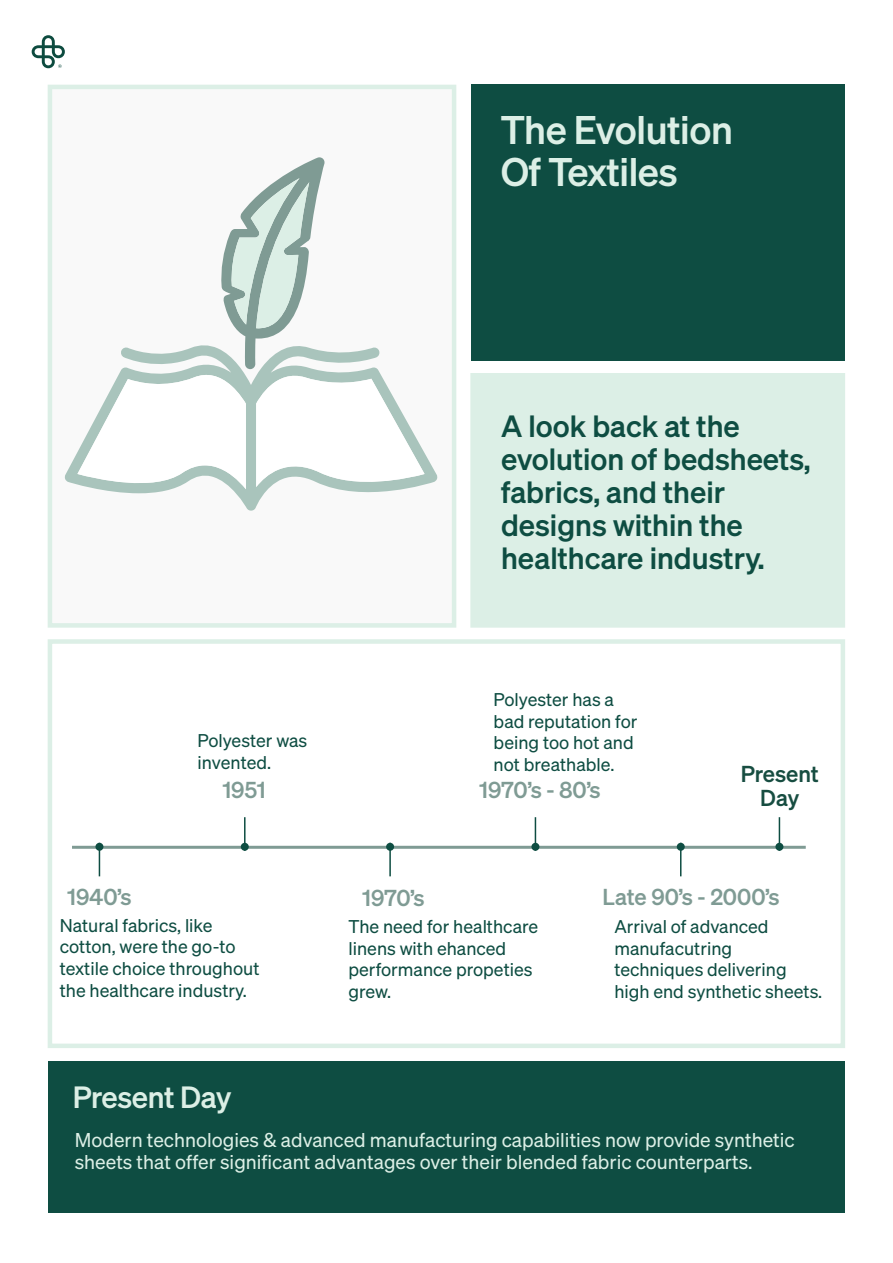
<style>
.page{position:relative;width:893px;height:1263px;background:#fff}
.page>*{position:absolute;margin:0;border:0;box-sizing:border-box;transform-origin:0 0}
.t1{font:39px/42px "Sohne Kraftig";letter-spacing:-.01em;color:#dcefe6}
.t2{font:30px/33px "Sohne Kraftig";color:#0e4d42}
.t3{font:30px "Sohne Kraftig";letter-spacing:-.01em;color:#dcefe6}
.t4{font:22.5px "Sohne Kraftig";color:#7f9b94}
.t5{font:22.5px/24px "Sohne Kraftig";color:#174d41;text-align:center}
.t6{font:19.5px/22.5px "Sohne Buch";color:#dcefe6}
.t7{font:18px/21.6px "Sohne Buch";color:#0e4d42}
</style>
<div class="page">
<svg style="left:32px;top:35px;width:33px;height:33px"></svg>
<div style="left:471px;top:84px;width:374px;height:277px;background:#0e4d42"></div>
<div style="left:48px;top:85px;width:408px;height:543px;background:#f9f9f9;border:4px solid #dcefe6"></div>
<div style="left:470px;top:373px;width:375px;height:255px;background:#dcefe6;border:4px solid #dcefe6"></div>
<div style="left:48px;top:639px;width:797px;height:409px;border:4px solid #dcefe6"></div>
<div style="left:48px;top:1061px;width:797px;height:151px;background:#0e4d42"></div>
<hr style="left:72px;top:846px;width:734px;height:3px;background:#7f9b94">
<div style="left:677px;top:843px;width:8px;height:8px;background:#0e4d42;border-radius:50%"></div>
<hr style="left:680px;top:843px;width:1px;height:33px;background:#0e4d42">
<div style="left:531px;top:843px;width:8px;height:8px;background:#0e4d42;border-radius:50%"></div>
<hr style="left:535px;top:817px;width:1px;height:34px;background:#0e4d42">
<div style="left:386px;top:843px;width:8px;height:8px;background:#0e4d42;border-radius:50%"></div>
<hr style="left:389px;top:843px;width:2px;height:33px;background:#0e4d42">
<div style="left:241px;top:843px;width:8px;height:8px;background:#0e4d42;border-radius:50%"></div>
<hr style="left:244px;top:817px;width:2px;height:34px;background:#0e4d42">
<div style="left:775px;top:843px;width:8px;height:8px;background:#0e4d42;border-radius:50%"></div>
<hr style="left:779px;top:817px;width:1px;height:34px;background:#0e4d42">
<div style="left:95px;top:843px;width:8px;height:8px;background:#0e4d42;border-radius:50%"></div>
<hr style="left:99px;top:843px;width:1px;height:33px;background:#0e4d42">
<svg style="left:65px;top:453px;width:372px;height:58px"></svg>
<svg style="left:77px;top:157px;width:348px;height:335px"></svg>
<h1 class="t1" style="left:501px;top:108px;width:234px">The Evolution<br>Of Textiles</h1>
<h2 class="t2" style="left:501px;top:409px;width:311px">A look back at the evolution of bedsheets, fabrics, and their designs within the healthcare industry.</h2>
<p class="t7" style="left:198px;top:729px;width:111px">Polyester was invented.</p>
<p class="t4" style="left:222px;top:776px;width:45px">1951</p>
<p class="t4" style="left:67px;top:883px;width:66px">1940’s</p>
<p class="t7" style="left:60px;top:914px;width:201px">Natural fabrics, like cotton, were the go-to textile choice throughout the healthcare industry.</p>
<h2 class="t3" style="left:73px;top:1078px;width:160px">Present Day</h2>
<p class="t7" style="left:494px;top:689px;width:145px">Polyester has a bad reputation for being too hot and not breathable.</p>
<p class="t4" style="left:479px;top:776px;width:123px">1970’s - 80’s</p>
<p class="t5" style="left:741px;top:761px;width:79px">Present<br>Day</p>
<p class="t4" style="left:362px;top:884px;width:64px">1970’s</p>
<p class="t7" style="left:348px;top:915px;width:191px">The need for healthcare linens with ehanced performance propeties grew.</p>
<p class="t4" style="left:603px;top:883px;width:179px">Late 90’s - 2000’s</p>
<p class="t7" style="left:614px;top:915px;width:209px">Arrival of advanced manufacutring techniques delivering high end synthetic sheets.</p>
<p class="t6" style="left:75px;top:1128px;width:721px">Modern technologies &amp; advanced manufacturing capabilities now provide synthetic sheets that offer significant advantages over their blended fabric counterparts.</p>
</div>
